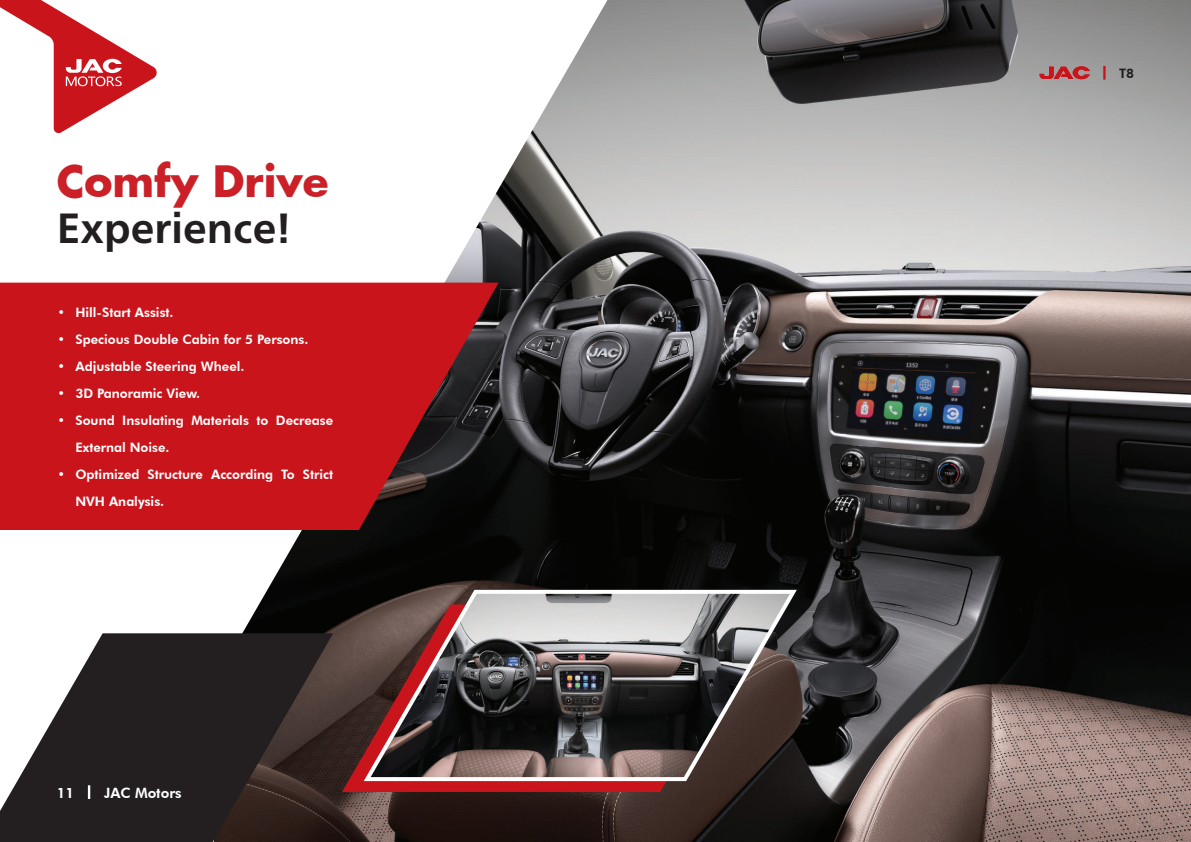
<style>
.page{position:relative;width:1191px;height:842px;background:#fff}
.page>*{position:absolute;margin:0;border:0;box-sizing:border-box;transform-origin:0 0}
.t1{font:700 42.2px "Frutiger Neue LT Pro";color:#231f20}
.t2{font:700 42.2px "Futura";color:#cb2027}
.t3{font:800 14.2px "Futura BT";color:#fff}
.t4{font:800 13.1px "Futura BT";color:#231f20}
.t5{font:800 13px/27px "Futura BT";color:#fff}
</style>
<div class="page">
<img style="left:214px;top:0;width:977px;height:842px">
<svg style="left:342px;top:604px;width:426px;height:188px;background:#7a2425"></svg>
<svg style="left:360px;top:586px;width:440px;height:197px;background:#685c5b"></svg>
<svg style="left:0;top:633px;width:333px;height:209px;background:#443e3e"></svg>
<svg style="left:0;top:283px;width:498px;height:247px;background:#b2151c"></svg>
<svg style="left:1039px;top:66px;width:50px;height:13px"></svg>
<svg style="left:0;top:0;width:157px;height:133px"></svg>
<svg style="left:1103px;top:66px;width:2px;height:14px"></svg>
<svg style="left:88px;top:785px;width:2px;height:14px"></svg>
<h1 class="t2" style="left:57px;top:151px;width:273px">Comfy Drive</h1>
<h1 class="t1" style="left:57px;top:203px;width:236px">Experience!</h1>
<p class="t5" style="left:57px;top:298px;width:118px">• Hill-Start Assist.</p>
<p class="t5" style="left:57px;top:325px;width:252px">• Specious Double Cabin for 5 Persons.</p>
<p class="t5" style="left:57px;top:352px;width:188px">• Adjustable Steering Wheel.</p>
<p class="t5" style="left:57px;top:379px;width:144px">• 3D Panoramic View.</p>
<p class="t5" style="left:75px;top:406px;width:259px;text-indent:-18px">• Sound Insulating Materials to Decrease<br>External Noise.</p>
<p class="t5" style="left:75px;top:460px;width:259px;text-indent:-18px">• Optimized Structure According To Strict<br>NVH Analysis.</p>
<p class="t3" style="left:57px;top:784px;width:19px">11</p>
<p class="t3" style="left:104px;top:784px;width:79px">JAC Motors</p>
<p class="t4" style="left:1119px;top:65px;width:17px">T8</p>
</div>
